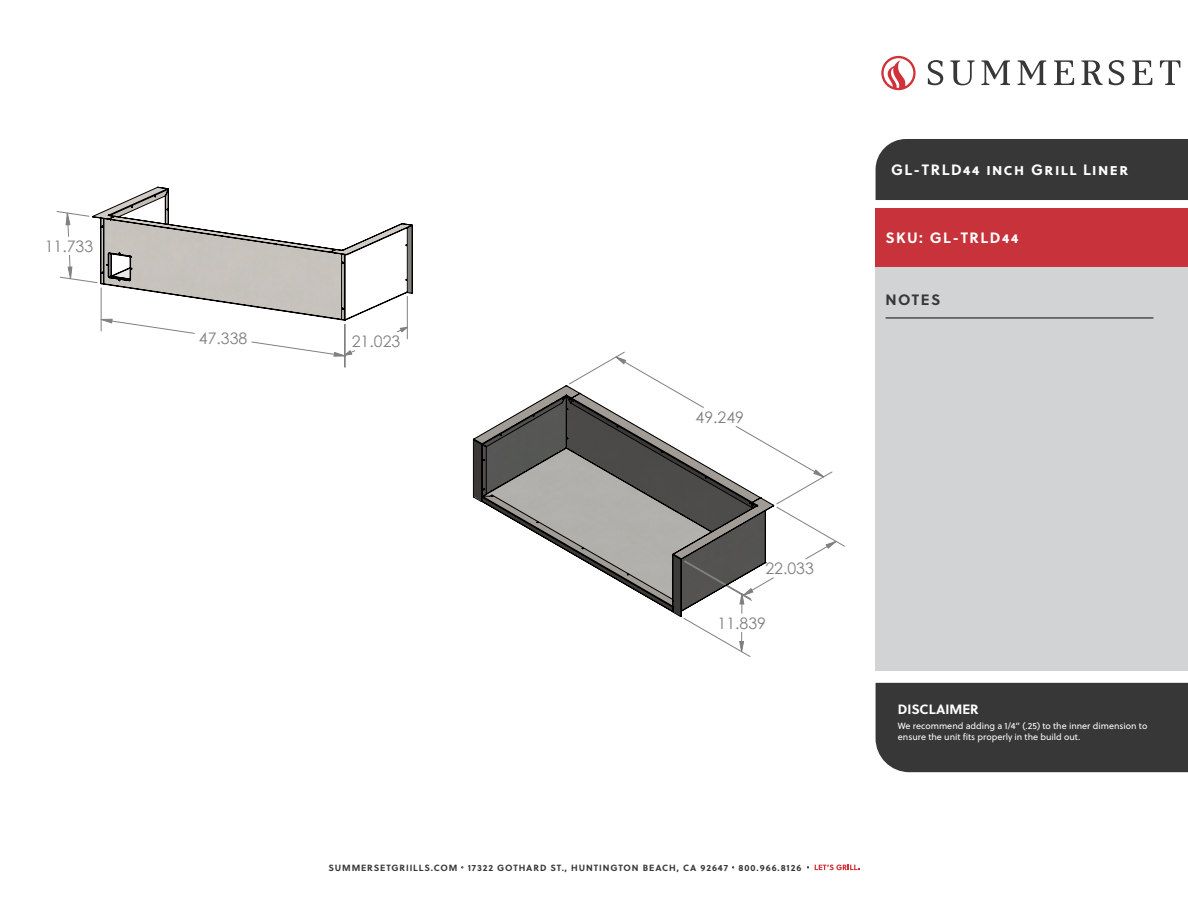
<style>
.page{position:relative;width:1188px;height:918px;background:#fff}
.page>*{position:absolute;margin:0;border:0;box-sizing:border-box;transform-origin:0 0}
.t1{font:15.9px "Century Gothic";color:#808080}
.t2{font:700 15px "Soleil";letter-spacing:.1em;color:#fff}
.t3{font:700 15px "Soleil";letter-spacing:.1em;color:#363736}
.t4{font:700 13.5px "Soleil";color:#fff}
.t5{font:9px/10.8px "Soleil";color:#fff}
.t6{font:700 9px "Soleil";letter-spacing:.1em;color:#363736}
</style>
<div class="page">
<div style="left:876px;top:683px;width:312px;height:89px;background:#363736"></div>
<div style="left:876px;top:209px;width:312px;height:58px;background:#c8323a"></div>
<div style="left:876px;top:267px;width:312px;height:404px;background:#d1d3d4"></div>
<div style="left:876px;top:139px;width:312px;height:61px;background:#363736"></div>
<hr style="left:886px;top:317px;width:267px;height:2px;background:#231f20">
<svg style="left:66px;top:213px;width:770px;height:439px"></svg>
<svg style="left:472px;top:385px;width:303px;height:233px"></svg>
<svg style="left:92px;top:186px;width:321px;height:136px"></svg>
<svg style="left:1109px;top:60px;width:15px;height:25px"></svg>
<svg style="left:950px;top:60px;width:25px;height:25px"></svg>
<svg style="left:981px;top:60px;width:29px;height:25px"></svg>
<svg style="left:1018px;top:60px;width:28px;height:25px"></svg>
<svg style="left:1054px;top:60px;width:20px;height:25px"></svg>
<svg style="left:1081px;top:60px;width:22px;height:25px"></svg>
<svg style="left:1132px;top:60px;width:20px;height:25px"></svg>
<svg style="left:1160px;top:60px;width:20px;height:25px"></svg>
<svg style="left:928px;top:60px;width:15px;height:25px"></svg>
<svg style="left:881px;top:56px;width:35px;height:34px"></svg>
<svg style="left:806px;top:865px;width:54px;height:5px"></svg>
<p class="t1" style="left:45px;top:235px;width:50px">11.733</p>
<p class="t1" style="left:199px;top:327px;width:50px">47.338</p>
<p class="t1" style="left:352px;top:330px;width:50px">21.023</p>
<p class="t1" style="left:696px;top:406px;width:50px">49.249</p>
<p class="t1" style="left:765px;top:557px;width:50px">22.033</p>
<p class="t1" style="left:718px;top:612px;width:50px">11.839</p>
<p class="t6" style="left:328px;top:861px;width:474px">SUMMERSETGRIILLS.COM 17322 GOTHARD ST., HUNTINGTON BEACH, CA 92647 800.966.8126</p>
<p class="t2" style="left:891px;top:158px;width:239px">GL-TRLD44 inch Grill Liner</p>
<p class="t2" style="left:886px;top:226px;width:134px">SKU: GL-TRLD44</p>
<p class="t3" style="left:886px;top:288px;width:56px">NOTES</p>
<p class="t4" style="left:898px;top:699px;width:82px">DISCLAIMER</p>
<p class="t5" style="left:898px;top:721px;width:251px">We recommend adding a 1/4” (.25) to the inner dimension to ensure the unit fits properly in the build out.</p>
</div>
